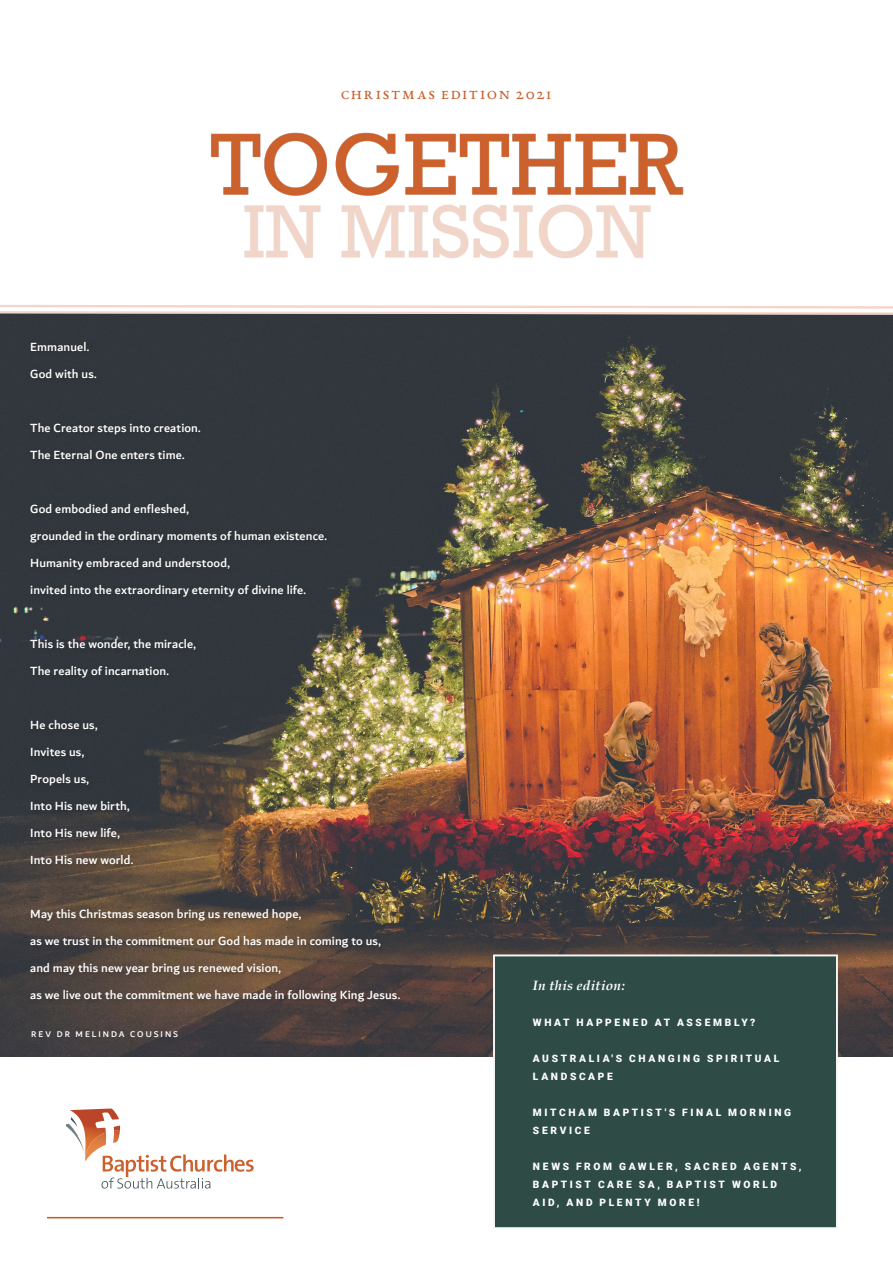
<style>
.page{position:relative;width:893px;height:1263px;background:#fff}
.page>*{position:absolute;margin:0;border:0;box-sizing:border-box;transform-origin:0 0}
.Body_Copy_-_Right{font:18px "EB Garamond 12 All SC";letter-spacing:.095em;color:#cb5c28}
.List_of_Names_-_Left{font:italic 700 13.5px "Book Antiqua";letter-spacing:.025em;color:#fff}
.Body_Copy_-_Left{font:500 12.75px "Dubai";letter-spacing:.01em;color:#fff}
.List_of_Names_-_Left-2{font:900 10.2px/18px "Roboto";letter-spacing:.26em;color:#fff}
.Box{font:500 8.85px "Dubai";letter-spacing:.22em;color:#fff}
</style>
<div class="page">
<img style="left:0;top:315px;width:893px;height:742px">
<svg style="left:67px;top:1108px;width:187px;height:80px"></svg>
<hr style="left:47px;top:1217px;width:236px;height:1px;background:#ca581a">
<img style="left:211px;top:132px;width:473px;height:127px">
<svg style="left:0;top:305px;width:893px;height:10px"></svg>
<div style="left:28px;top:339px;width:378px;height:668px;background:#231f20;opacity:.4"></div>
<div style="left:493px;top:954px;width:345px;height:275px;background:#2e4b45;border:2px solid #f5f7f7"></div>
<p class="Body_Copy_-_Right" style="left:342px;top:80px;width:211px">CHRISTMAS EDITION 2021</p>
<p class="Body_Copy_-_Left" style="left:30px;top:339px;width:60px">Emmanuel.</p>
<p class="Body_Copy_-_Left" style="left:30px;top:366px;width:68px">God with us.</p>
<p class="Body_Copy_-_Left" style="left:30px;top:420px;width:172px">The Creator steps into creation.</p>
<p class="Body_Copy_-_Left" style="left:30px;top:447px;width:156px">The Eternal One enters time.</p>
<p class="Body_Copy_-_Left" style="left:30px;top:501px;width:160px">God embodied and enfleshed,</p>
<p class="Body_Copy_-_Left" style="left:30px;top:528px;width:298px">grounded in the ordinary moments of human existence.</p>
<p class="Body_Copy_-_Left" style="left:30px;top:555px;width:201px">Humanity embraced and understood,</p>
<p class="Body_Copy_-_Left" style="left:30px;top:582px;width:277px">invited into the extraordinary eternity of divine life.</p>
<p class="Body_Copy_-_Left" style="left:30px;top:636px;width:167px">This is the wonder, the miracle,</p>
<p class="Body_Copy_-_Left" style="left:30px;top:663px;width:140px">The reality of incarnation.</p>
<p class="Body_Copy_-_Left" style="left:30px;top:717px;width:69px">He chose us,</p>
<p class="Body_Copy_-_Left" style="left:30px;top:744px;width:56px">Invites us,</p>
<p class="Body_Copy_-_Left" style="left:30px;top:771px;width:60px">Propels us,</p>
<p class="Body_Copy_-_Left" style="left:30px;top:798px;width:101px">Into His new birth,</p>
<p class="Body_Copy_-_Left" style="left:30px;top:825px;width:91px">Into His new life,</p>
<p class="Body_Copy_-_Left" style="left:30px;top:852px;width:105px">Into His new world.</p>
<p class="Body_Copy_-_Left" style="left:30px;top:906px;width:272px">May this Christmas season bring us renewed hope,</p>
<p class="Body_Copy_-_Left" style="left:30px;top:933px;width:352px">as we trust in the commitment our God has made in coming to us,</p>
<p class="Body_Copy_-_Left" style="left:30px;top:960px;width:252px">and may this new year bring us renewed vision,</p>
<p class="Body_Copy_-_Left" style="left:30px;top:987px;width:371px">as we live out the commitment we have made in following King Jesus.</p>
<p class="Box" style="left:31px;top:1029px;width:149px">REV DR MELINDA COUSINS</p>
<p class="List_of_Names_-_Left" style="left:533px;top:976px;width:94px">In this edition:</p>
<p class="List_of_Names_-_Left-2" style="left:533px;top:1013px;width:224px">WHAT HAPPENED AT ASSEMBLY?</p>
<p class="List_of_Names_-_Left-2" style="left:533px;top:1049px;width:248px">AUSTRALIA'S CHANGING SPIRITUAL<br>LANDSCAPE</p>
<p class="List_of_Names_-_Left-2" style="left:533px;top:1103px;width:260px">MITCHAM BAPTIST'S FINAL MORNING<br>SERVICE</p>
<p class="List_of_Names_-_Left-2" style="left:533px;top:1157px;width:270px">NEWS FROM GAWLER, SACRED AGENTS,<br>BAPTIST CARE SA, BAPTIST WORLD<br>AID, AND PLENTY MORE!</p>
</div>
